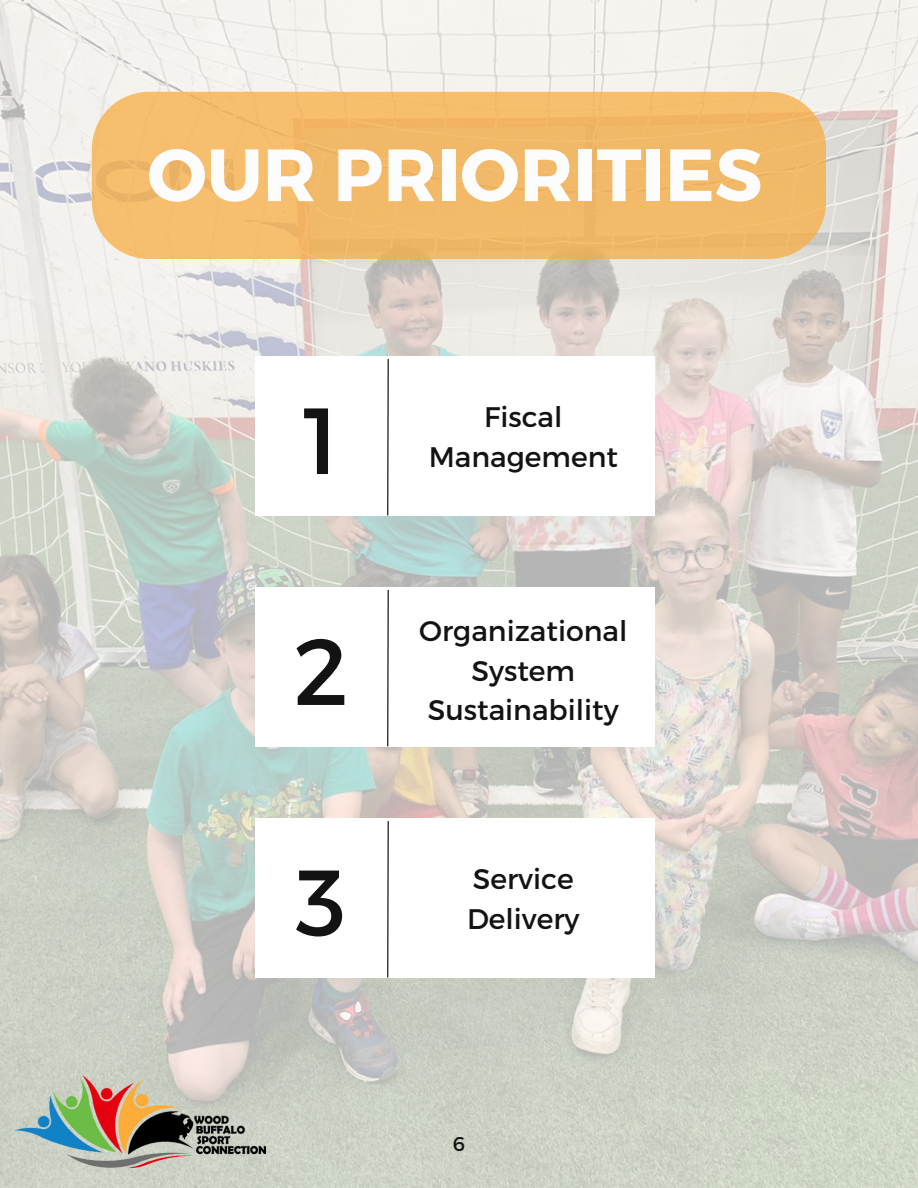
<style>
.page{position:relative;width:918px;height:1188px;background:#fff}
.page>*{position:absolute;margin:0;border:0;box-sizing:border-box;transform-origin:0 0}
.t1{font:93.75px "Montserrat";color:#131313}
.t2{font:700 73.8px "Montserrat";color:#fcfcfc}
.t3{font:28.35px/39.3px "Montserrat";color:#131313;text-align:center}
.t4{font:19.8px "Montserrat";color:#131313}
</style>
<div class="page">
<img style="left:0;top:0;width:918px;height:1188px">
<img style="left:15px;top:1076px;width:251px;height:92px">
<div style="left:92px;top:92px;width:734px;height:167px;background:#f2ba68"></div>
<div style="left:255px;top:357px;width:400px;height:159px;background:#fff"></div>
<hr style="left:387px;top:359px;width:2px;height:156px;background:#000">
<div style="left:255px;top:588px;width:400px;height:159px;background:#fff"></div>
<hr style="left:387px;top:590px;width:2px;height:156px;background:#000">
<div style="left:255px;top:819px;width:400px;height:159px;background:#fff"></div>
<hr style="left:387px;top:821px;width:2px;height:156px;background:#000">
<p class="t2" style="left:147px;top:127px;width:616px">OUR PRIORITIES</p>
<p class="t1" style="left:303px;top:380px;width:38px">1</p>
<p class="t1" style="left:293px;top:611px;width:57px">2</p>
<p class="t1" style="left:296px;top:842px;width:52px">3</p>
<p class="t3" style="left:484px;top:396px;width:80px">Fiscal</p>
<p class="t3" style="left:429px;top:436px;width:191px">Management</p>
<p class="t3" style="left:419px;top:610px;width:210px">Organizational<br>System</p>
<p class="t3" style="left:428px;top:689px;width:192px">Sustainability</p>
<p class="t3" style="left:473px;top:858px;width:102px">Service</p>
<p class="t3" style="left:467px;top:898px;width:114px">Delivery</p>
<p class="t4" style="left:453px;top:1131px;width:14px">6</p>
</div>
